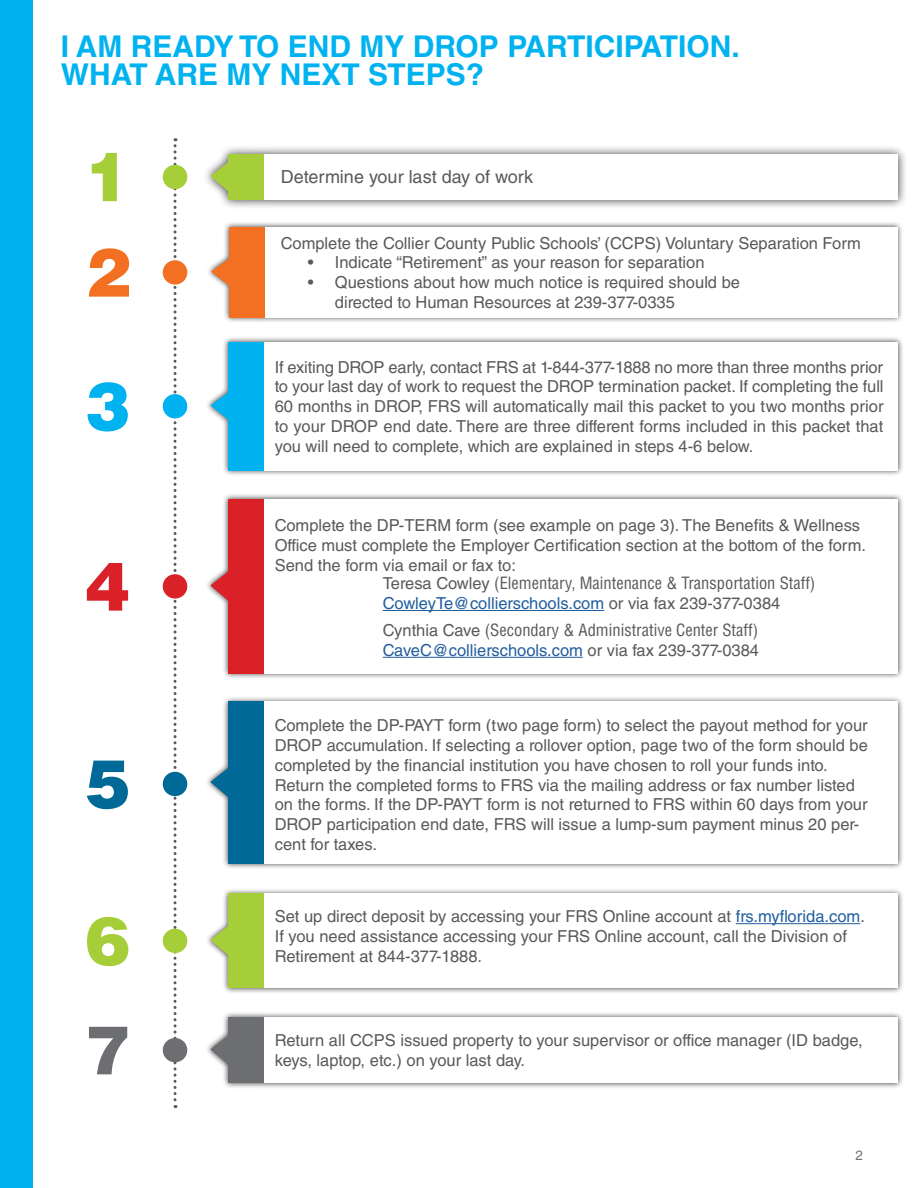
<style>
.page{position:relative;width:918px;height:1188px;background:#fff}
.page>*{position:absolute;margin:0;border:0;box-sizing:border-box;transform-origin:0 0}
.t1{font:900 67.5px "Helvetica LT Std";color:#a6ce39}
.t2{font:900 67.5px "Helvetica LT Std";color:#f36f21}
.t3{font:900 67.5px "Helvetica LT Std";color:#00b3f0}
.t4{font:900 67.5px "Helvetica LT Std";color:#da2128}
.t5{font:900 67.5px "Helvetica LT Std";color:#006998}
.t6{font:900 67.5px "Helvetica LT Std";color:#6d6e71}
.t7{font:700 30px "Helvetica LT Std";color:#00b3f0}
.t8{font:18px "Helvetica LT Std";color:#58595b}
.t9{font:16.5px/19.8px "Helvetica LT Std";color:#58595b}
.t10{font:condensed 16.5px "Helvetica LT Std";color:#58595b}
.t11{font:16.5px "Helvetica LT Std";color:#215e9e}
.t12{font:13.5px "Helvetica LT Std";color:#6d6e71}
.s1{font-stretch:normal}
.s2{color:#58595b}
.s3{color:#215e9e}
</style>
<div class="page">
<div style="left:0;top:0;width:32px;height:1188px;background:#00b3f0"></div>
<div style="left:206px;top:221px;width:698px;height:103px;background:#000;opacity:.75"></div>
<div style="left:256px;top:227px;width:642px;height:91px;background:#fff"></div>
<div style="left:229px;top:227px;width:35px;height:91px;background:#f36f21"></div>
<svg style="left:211px;top:253px;width:18px;height:39px"></svg>
<div style="left:202px;top:145px;width:706px;height:64px;background:#000;opacity:.75"></div>
<div style="left:261px;top:154px;width:637px;height:46px;background:#fff"></div>
<div style="left:228px;top:154px;width:36px;height:46px;background:#a6ce39"></div>
<svg style="left:210px;top:155px;width:18px;height:44px"></svg>
<div style="left:205px;top:336px;width:699px;height:140px;background:#000;opacity:.75"></div>
<div style="left:261px;top:342px;width:637px;height:128px;background:#fff"></div>
<div style="left:228px;top:342px;width:36px;height:128px;background:#00b3f0"></div>
<svg style="left:210px;top:386px;width:18px;height:41px"></svg>
<div style="left:205px;top:493px;width:699px;height:187px;background:#000;opacity:.75"></div>
<div style="left:261px;top:499px;width:637px;height:175px;background:#fff"></div>
<div style="left:228px;top:499px;width:36px;height:175px;background:#da2128"></div>
<svg style="left:210px;top:565px;width:18px;height:43px"></svg>
<hr style="left:383px;top:610px;width:221px;height:1px;background:#215e9e">
<hr style="left:383px;top:657px;width:200px;height:1px;background:#215e9e">
<div style="left:205px;top:696px;width:699px;height:174px;background:#000;opacity:.75"></div>
<div style="left:261px;top:702px;width:637px;height:162px;background:#fff"></div>
<div style="left:228px;top:702px;width:36px;height:162px;background:#006998"></div>
<svg style="left:210px;top:761px;width:18px;height:44px"></svg>
<div style="left:205px;top:888px;width:699px;height:106px;background:#000;opacity:.75"></div>
<div style="left:261px;top:894px;width:637px;height:94px;background:#fff"></div>
<div style="left:228px;top:894px;width:36px;height:94px;background:#a6ce39"></div>
<svg style="left:210px;top:919px;width:18px;height:44px"></svg>
<hr style="left:736px;top:923px;width:124px;height:1px;background:#215e9e">
<div style="left:205px;top:1011px;width:699px;height:78px;background:#000;opacity:.75"></div>
<div style="left:261px;top:1018px;width:637px;height:65px;background:#fff"></div>
<div style="left:228px;top:1017px;width:36px;height:66px;background:#6d6e71"></div>
<svg style="left:210px;top:1028px;width:18px;height:44px"></svg>
<svg style="left:174px;top:138px;width:3px;height:970px"></svg>
<div style="left:163px;top:394px;width:24px;height:24px;background:#00b3f0;border-radius:50%"></div>
<div style="left:163px;top:574px;width:24px;height:25px;background:#da2128;border-radius:50%"></div>
<div style="left:163px;top:772px;width:24px;height:24px;background:#006998;border-radius:50%"></div>
<div style="left:163px;top:929px;width:24px;height:24px;background:#a6ce39;border-radius:50%"></div>
<div style="left:163px;top:1038px;width:24px;height:24px;background:#6d6e71;border-radius:50%"></div>
<div style="left:163px;top:260px;width:24px;height:25px;background:#f36f21;border-radius:50%"></div>
<div style="left:163px;top:165px;width:24px;height:24px;background:#a6ce39;border-radius:50%"></div>
<p class="t7" style="left:61px;top:28px;width:681px">I AM READY TO END MY DROP PARTICIPATION.</p>
<p class="t7" style="left:61px;top:56px;width:425px">WHAT ARE MY NEXT STEPS?</p>
<p class="t1" style="left:85px;top:133px;width:47px">1</p>
<p class="t2" style="left:85px;top:228px;width:47px">2</p>
<p class="t3" style="left:85px;top:362px;width:47px">3</p>
<p class="t4" style="left:85px;top:542px;width:47px">4</p>
<p class="t5" style="left:85px;top:740px;width:47px">5</p>
<p class="t1" style="left:85px;top:897px;width:47px">6</p>
<p class="t6" style="left:85px;top:1006px;width:47px">7</p>
<p class="t8" style="left:281px;top:167px;width:254px">Determine your last day of work</p>
<p class="t9" style="left:281px;top:233px;width:582px">Complete the Collier County Public Schools’ (CCPS) Voluntary Separation Form</p>
<p class="t9" style="left:308px;top:253px;width:398px">• Indicate “Retirement” as your reason for separation</p>
<p class="t9" style="left:335px;top:272px;width:407px;text-indent:-27px">• Questions about how much notice is required should be directed to Human Resources at 239-377-0335</p>
<p class="t9" style="left:275px;top:357px;width:610px;text-align:justify">If exiting DROP early, contact FRS at 1-844-377-1888 no more than three months prior to your last day of work to request the DROP termination packet. If completing the full 60 months in DROP, FRS will automatically mail this packet to you two months prior to your DROP end date. There are three different forms included in this packet that you will need to complete, which are explained in steps 4-6 below.</p>
<p class="t9" style="left:275px;top:516px;width:593px">Complete the DP-TERM form (see example on page 3). The Benefits &amp; Wellness<br>Office must complete the Employer Certification section at the bottom of the form.<br>Send the form via email or fax to:</p>
<p class="t10" style="left:383px;top:573px;width:434px"><span class="s1">Teresa Cowley</span> (Elementary, Maintenance &amp; Transportation Staff)</p>
<p class="t11" style="left:383px;top:593px;width:399px">CowleyTe@collierschools.com <span class="s2">or via fax 239-377-0384</span></p>
<p class="t10" style="left:383px;top:619px;width:377px"><span class="s1">Cynthia Cave</span> (Secondary &amp; Administrative Center Staff)</p>
<p class="t11" style="left:383px;top:640px;width:378px">CaveC@collierschools.com <span class="s2">or via fax 239-377-0384</span></p>
<p class="t9" style="left:275px;top:715px;width:595px">Complete the DP-PAYT form (two page form) to select the payout method for your DROP accumulation. If selecting a rollover option, page two of the form should be completed by the financial institution you have chosen to roll your funds into.<br>Return the completed forms to FRS via the mailing address or fax number listed on the forms. If the DP-PAYT form is not returned to FRS within 60 days from your DROP participation end date, FRS will issue a lump-sum payment minus 20 per&shy;cent for taxes.</p>
<p class="t9" style="left:275px;top:906px;width:592px">Set up direct deposit by accessing your FRS Online account at <span class="s3">frs.myflorida.com</span>.</p>
<p class="t9" style="left:275px;top:926px;width:574px">If you need assistance accessing your FRS Online account, call the Division of</p>
<p class="t9" style="left:275px;top:946px;width:209px">Retirement at 844-377-1888.</p>
<p class="t9" style="left:275px;top:1030px;width:590px">Return all CCPS issued property to your supervisor or office manager (ID badge, keys, laptop, etc.) on your last day.</p>
<p class="t12" style="left:855px;top:1147px;width:9px">2</p>
</div>
